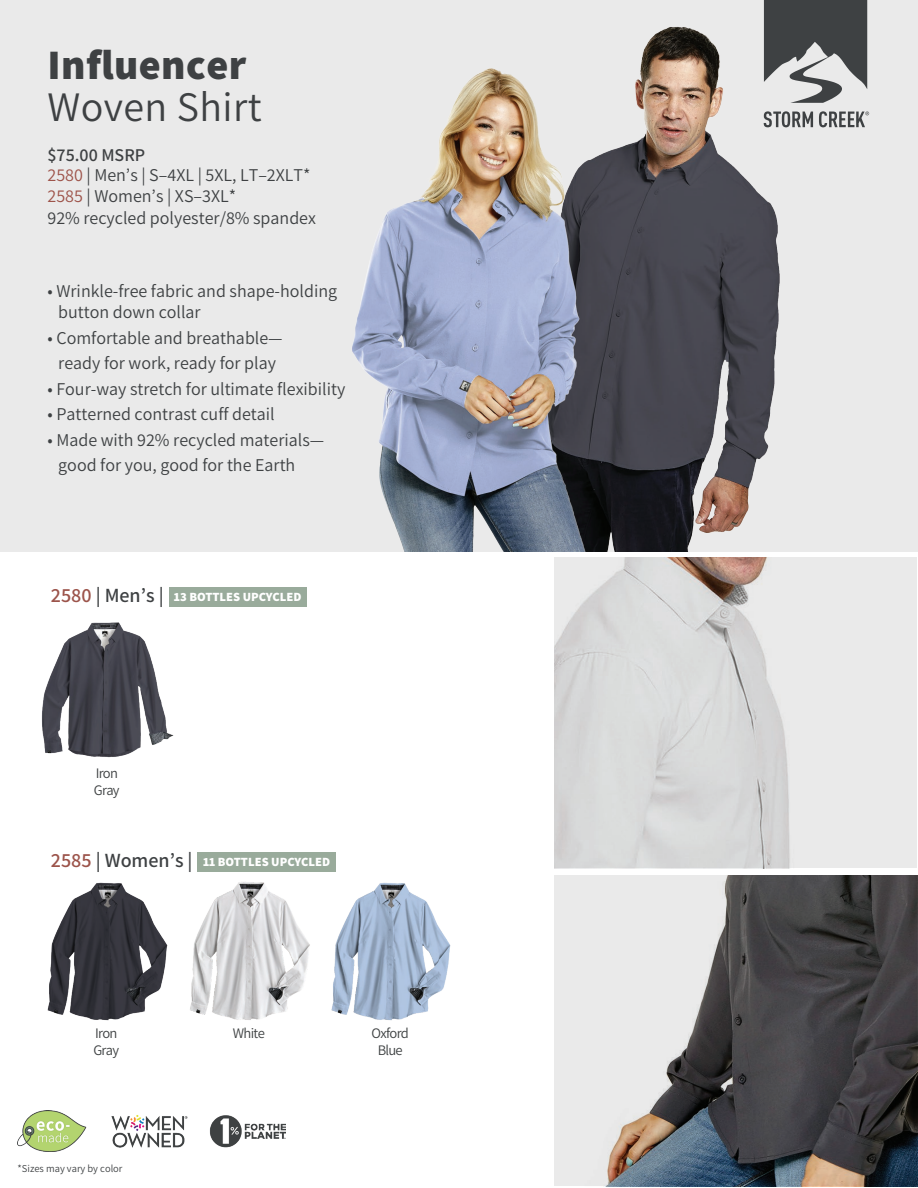
<style>
.page{position:relative;width:918px;height:1188px;background:#fff}
.page>*{position:absolute;margin:0;border:0;box-sizing:border-box;transform-origin:0 0}
.t1{font:800 42px "Assistant";letter-spacing:.01em;color:#3e4143}
.t2{font:42px "Assistant";letter-spacing:.01em;color:#3e4143}
.t3{font:600 20.1px "Assistant";color:#3e4143}
.t4{font:18px/21.6px "Assistant";color:#3e4143}
.t5{font:14.55px/17.4px "Assistant";letter-spacing:-.05em;color:#3e4142}
.t6{font:800 12.6px "Assistant";color:#fff}
.t7{font:10.5px "Assistant";color:#3e4143}
.s1{font-weight:600}
.s2{color:#9e544b}
.s3{color:#9c544b}
</style>
<div class="page">
<img style="left:190px;top:871px;width:137px;height:149px">
<div style="left:0;top:0;width:918px;height:551px;background:#eaeaea"></div>
<img style="left:642px;top:0;width:228px;height:531px">
<img style="left:352px;top:57px;width:378px;height:494px">
<svg style="left:764px;top:0;width:103px;height:103px"></svg>
<svg style="left:764px;top:111px;width:49px;height:16px"></svg>
<svg style="left:819px;top:111px;width:50px;height:16px"></svg>
<img style="left:41px;top:622px;width:133px;height:136px">
<img style="left:47px;top:882px;width:121px;height:139px">
<img style="left:313px;top:872px;width:138px;height:149px">
<div style="left:169px;top:587px;width:138px;height:20px;background:#99ab9b"></div>
<div style="left:198px;top:852px;width:138px;height:19px;background:#99ab9b"></div>
<img style="left:18px;top:1110px;width:267px;height:41px">
<img style="left:555px;top:876px;width:362px;height:311px">
<img style="left:555px;top:558px;width:362px;height:311px">
<h1 class="t1" style="left:47px;top:37px;width:200px">Influencer</h1>
<h1 class="t2" style="left:47px;top:79px;width:216px">Woven Shirt</h1>
<p class="t4" style="left:47px;top:145px;width:265px;line-height:19.5px"><span class="s1">$75.00 MSRP<br></span><span class="s2">2580</span> | Men’s | S–4XL | 5XL, LT–2XLT*</p>
<p class="t4" style="left:47px;top:185px;width:270px"><span class="s2">2585</span> | Women’s | XS–3XL*<br>92% recycled polyester/8% spandex</p>
<p class="t4" style="left:58px;top:279px;width:280px;text-indent:-11px">• Wrinkle-free fabric and shape-holding button down collar</p>
<p class="t4" style="left:47px;top:324px;width:237px;line-height:25.5px;text-align:center">• Comfortable and breathable— ready for work, ready for play</p>
<p class="t4" style="left:47px;top:377px;width:299px">• Four-way stretch for ultimate flexibility</p>
<p class="t4" style="left:47px;top:403px;width:229px">• Patterned contrast cuff detail</p>
<p class="t4" style="left:58px;top:426px;width:268px;line-height:25.5px;text-indent:-11px">• Made with 92% recycled materials— good for you, good for the Earth</p>
<p class="t3" style="left:51px;top:582px;width:114px"><span class="s3">2580</span> | Men’s |</p>
<p class="t6" style="left:174px;top:588px;width:129px">13 BOTTLES UPCYCLED</p>
<p class="t5" style="left:94px;top:763px;width:27px">Iron<br>Gray</p>
<p class="t3" style="left:51px;top:846px;width:143px"><span class="s3">2585</span> | Women’s |</p>
<p class="t6" style="left:203px;top:853px;width:129px">11 BOTTLES UPCYCLED</p>
<p class="t5" style="left:93px;top:1023px;width:27px">Iron<br>Gray</p>
<p class="t5" style="left:372px;top:1023px;width:39px;text-align:center">Oxford<br>Blue</p>
<p class="t5" style="left:233px;top:1023px;width:33px">White</p>
<p class="t7" style="left:18px;top:1161px;width:106px">*Sizes may vary by color</p>
</div>
